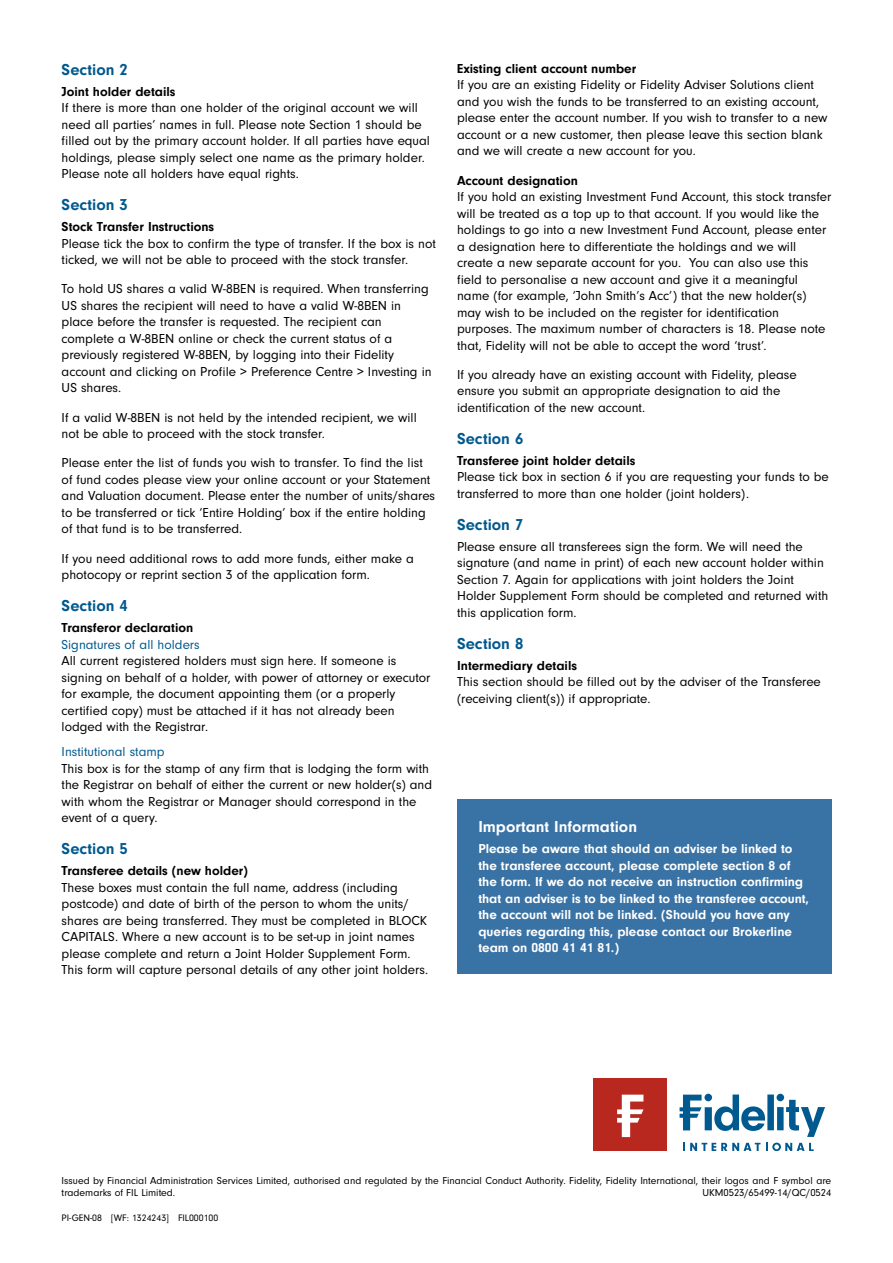
<style>
.page{position:relative;width:893px;height:1263px;background:#fff}
.page>*{position:absolute;margin:0;border:0;box-sizing:border-box;transform-origin:0 0}
.t1{font:700 16.5px "Neuzeit Gro";color:#00598f}
.t2{font:700 16.5px "Neuzeit Gro";color:#fff}
.t3{font:13.5px/16.5px "Neuzeit Gro";color:#000}
.t4{font:700 13.5px/16.5px "Neuzeit Gro";color:#fff}
.t5{font:700 13.5px "Neuzeit Gro";color:#000}
.t6{font:13.5px "Neuzeit Gro";color:#00598f}
.t7{font:10.5px/12px "Neuzeit Gro";color:#000}
.t8{font:9.75px "Neuzeit Gro";color:#000}
</style>
<div class="page">
<div style="left:457px;top:799px;width:374px;height:174px;background:#3972a4"></div>
<div style="left:594px;top:1078px;width:73px;height:73px;background:#b8281f"></div>
<svg style="left:617px;top:1094px;width:26px;height:43px"></svg>
<svg style="left:680px;top:1094px;width:145px;height:57px"></svg>
<p class="t1" style="left:62px;top:60px;width:68px">Section 2</p>
<p class="t5" style="left:62px;top:84px;width:115px">Joint holder details</p>
<p class="t3" style="left:62px;top:100px;width:370px">If there is more than one holder of the original account we will need all parties’ names in full. Please note Section 1 should be filled out by the primary account holder. If all parties have equal holdings, please simply select one name as the primary holder.<br>Please note all holders have equal rights.</p>
<p class="t1" style="left:62px;top:196px;width:68px">Section 3</p>
<p class="t5" style="left:62px;top:219px;width:154px">Stock Transfer Instructions</p>
<p class="t3" style="left:62px;top:235px;width:376px">Please tick the box to confirm the type of transfer. If the box is not ticked, we will not be able to proceed with the stock transfer.</p>
<p class="t3" style="left:62px;top:281px;width:371px">To hold US shares a valid W-8BEN is required. When transferring US shares the recipient will need to have a valid W-8BEN in place before the transfer is requested. The recipient can complete a W-8BEN online or check the current status of a previously registered W-8BEN, by logging into their Fidelity account and clicking on Profile &gt; Preference Centre &gt; Investing in US shares.</p>
<p class="t3" style="left:62px;top:409px;width:357px">If a valid W-8BEN is not held by the intended recipient, we will not be able to proceed with the stock transfer.</p>
<p class="t3" style="left:62px;top:455px;width:375px">Please enter the list of funds you wish to transfer. To find the list of fund codes please view your online account or your Statement and Valuation document. Please enter the number of units/shares to be transferred or tick ‘Entire Holding’ box if the entire holding of that fund is to be transferred.</p>
<p class="t3" style="left:62px;top:550px;width:354px">If you need additional rows to add more funds, either make a photocopy or reprint section 3 of the application form.</p>
<p class="t1" style="left:62px;top:597px;width:68px">Section 4</p>
<p class="t5" style="left:62px;top:620px;width:133px">Transferor declaration</p>
<p class="t6" style="left:62px;top:637px;width:140px">Signatures of all holders</p>
<p class="t3" style="left:62px;top:653px;width:370px">All current registered holders must sign here. If someone is signing on behalf of a holder, with power of attorney or executor for example, the document appointing them (or a properly certified copy) must be attached if it has not already been lodged with the Registrar.</p>
<p class="t6" style="left:62px;top:744px;width:104px">Institutional stamp</p>
<p class="t3" style="left:62px;top:760px;width:372px">This box is for the stamp of any firm that is lodging the form with the Registrar on behalf of either the current or new holder(s) and with whom the Registrar or Manager should correspond in the event of a query.</p>
<p class="t1" style="left:62px;top:840px;width:68px">Section 5</p>
<p class="t5" style="left:62px;top:863px;width:188px">Transferee details (new holder)</p>
<p class="t3" style="left:62px;top:879px;width:368px">These boxes must contain the full name, address (including postcode) and date of birth of the person to whom the units/ shares are being transferred. They must be completed in BLOCK CAPITALS. Where a new account is to be set‑up in joint names please complete and return a Joint Holder Supplement Form.<br>This form will capture personal details of any other joint holders.</p>
<p class="t5" style="left:457px;top:61px;width:181px">Existing client account number</p>
<p class="t3" style="left:457px;top:77px;width:372px">If you are an existing Fidelity or Fidelity Adviser Solutions client and you wish the funds to be transferred to an existing account, please enter the account number. If you wish to transfer to a new account or a new customer, then please leave this section blank and we will create a new account for you.</p>
<p class="t5" style="left:457px;top:173px;width:122px">Account designation</p>
<p class="t3" style="left:457px;top:189px;width:376px">If you hold an existing Investment Fund Account, this stock transfer will be treated as a top up to that account. If you would like the holdings to go into a new Investment Fund Account, please enter a designation here to differentiate the holdings and we will create a new separate account for you. You can also use this field to personalise a new account and give it a meaningful name (for example, ‘John Smith’s Acc’) that the new holder(s) may wish to be included on the register for identification purposes. The maximum number of characters is 18. Please note that, Fidelity will not be able to accept the word ‘trust’.</p>
<p class="t3" style="left:457px;top:366px;width:341px">If you already have an existing account with Fidelity, please ensure you submit an appropriate designation to aid the identification of the new account.</p>
<p class="t1" style="left:457px;top:429px;width:68px">Section 6</p>
<p class="t5" style="left:457px;top:453px;width:180px">Transferee joint holder details</p>
<p class="t3" style="left:457px;top:469px;width:373px">Please tick box in section 6 if you are requesting your funds to be transferred to more than one holder (joint holders).</p>
<p class="t1" style="left:457px;top:515px;width:68px">Section 7</p>
<p class="t3" style="left:457px;top:538px;width:373px">Please ensure all transferees sign the form. We will need the signature (and name in print) of each new account holder within Section 7. Again for applications with joint holders the Joint Holder Supplement Form should be completed and returned with this application form.</p>
<p class="t1" style="left:457px;top:634px;width:68px">Section 8</p>
<p class="t5" style="left:457px;top:658px;width:121px">Intermediary details</p>
<p class="t3" style="left:457px;top:674px;width:365px">This section should be filled out by the adviser of the Transferee (receiving client(s)) if appropriate.</p>
<p class="t2" style="left:478px;top:818px;width:160px">Important Information</p>
<p class="t4" style="left:478px;top:840px;width:332px">Please be aware that should an adviser be linked to the transferee account, please complete section 8 of the form. If we do not receive an instruction confirming that an adviser is to be linked to the transferee account, the account will not be linked. (Should you have any queries regarding this, please contact our Brokerline team on 0800 41 41 81.)</p>
<p class="t7" style="left:62px;top:1175px;width:771px">Issued by Financial Administration Services Limited, authorised and regulated by the Financial Conduct Authority. Fidelity, Fidelity International, their logos and F symbol are trademarks of FIL Limited.</p>
<p class="t7" style="left:702px;top:1187px;width:130px">UKM0523/65499-14/QC/0524</p>
<p class="t8" style="left:62px;top:1212px;width:158px">PI-GEN-08 [WF: 1324243] FIL000100</p>
</div>
